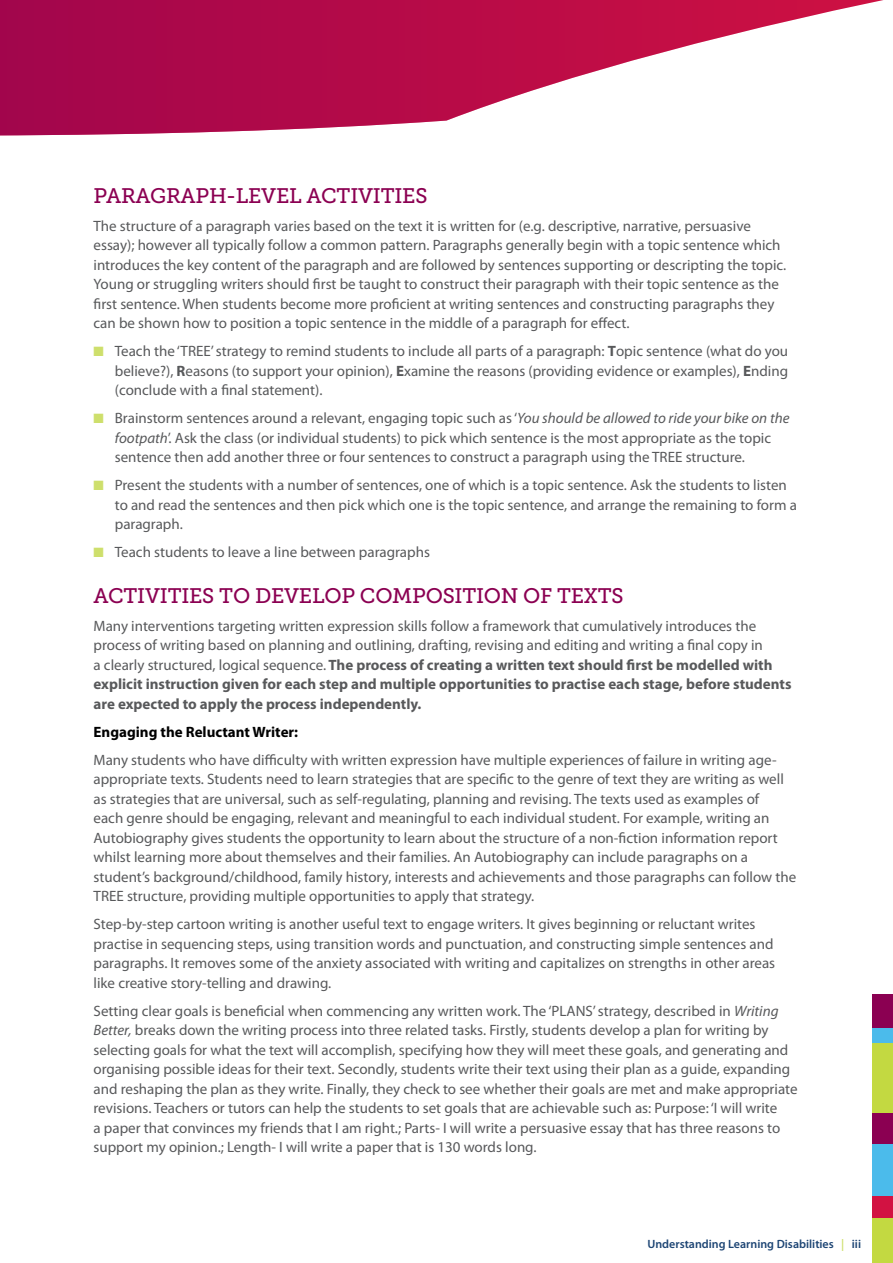
<style>
.page{position:relative;width:893px;height:1263px;background:#fff}
.page>*{position:absolute;margin:0;border:0;box-sizing:border-box;transform-origin:0 0}
.t1{font:21px "Museo Slab 500";letter-spacing:-.01em;color:#8b0052}
.t2{font:15px/19.5px "Myriad Pro";color:#58595b}
.t3{font:700 15px "Myriad Pro";color:#000}
.t4{font:600 12px "Myriad Pro";color:#1d4574}
.s1{color:#cedf6c}
.s2{font-weight:700}
.s3{font-style:italic}
</style>
<div class="page">
<div style="left:872px;top:1143px;width:21px;height:120px;background:#4bbbeb"></div>
<div style="left:872px;top:1028px;width:21px;height:78px;background:#4bbbeb"></div>
<div style="left:872px;top:1196px;width:21px;height:30px;background:#d21242"></div>
<div style="left:872px;top:994px;width:21px;height:34px;background:#8b0052"></div>
<div style="left:872px;top:1218px;width:21px;height:45px;background:#c3d941"></div>
<div style="left:872px;top:1044px;width:21px;height:70px;background:#c3d941"></div>
<div style="left:872px;top:1113px;width:21px;height:30px;background:#8b0052"></div>
<svg style="left:0;top:0;width:883px;height:135px"></svg>
<h1 class="t1" style="left:94px;top:184px;width:335px">PARAGRAPH-LEVEL ACTIVITIES</h1>
<p class="t2" style="left:94px;top:216px;width:694px">The structure of a paragraph varies based on the text it is written for (e.g. descriptive, narrative, persuasive essay); however all typically follow a common pattern. Paragraphs generally begin with a topic sentence which introduces the key content of the paragraph and are followed by sentences supporting or descripting the topic.<br>Young or struggling writers should first be taught to construct their paragraph with their topic sentence as the first sentence. When students become more proficient at writing sentences and constructing paragraphs they can be shown how to position a topic sentence in the middle of a paragraph for effect.</p>
<p class="t2" style="left:115px;top:341px;width:675px;text-align:justify;text-indent:-21px"><span class="s1">■</span> Teach the ‘TREE’ strategy to remind students to include all parts of a paragraph: <span class="s2">T</span>opic sentence (what do you believe?), <span class="s2">R</span>easons (to support your opinion), <span class="s2">E</span>xamine the reasons (providing evidence or examples), <span class="s2">E</span>nding (conclude with a final statement).</p>
<p class="t2" style="left:115px;top:408px;width:676px;text-indent:-21px"><span class="s1">■</span> Brainstorm sentences around a relevant, engaging topic such as ‘<span class="s3">You should be allowed to ride your bike on the footpath</span>’. Ask the class (or individual students) to pick which sentence is the most appropriate as the topic sentence then add another three or four sentences to construct a paragraph using the TREE structure.</p>
<p class="t2" style="left:115px;top:475px;width:684px;text-indent:-21px"><span class="s1">■</span> Present the students with a number of sentences, one of which is a topic sentence. Ask the students to listen to and read the sentences and then pick which one is the topic sentence, and arrange the remaining to form a paragraph.</p>
<p class="t2" style="left:94px;top:542px;width:338px"><span class="s1">■</span> Teach students to leave a line between paragraphs</p>
<h1 class="t1" style="left:94px;top:584px;width:531px">ACTIVITIES TO DEVELOP COMPOSITION OF TEXTS</h1>
<p class="t2" style="left:94px;top:616px;width:699px">Many interventions targeting written expression skills follow a framework that cumulatively introduces the process of writing based on planning and outlining, drafting, revising and editing and writing a final copy in<br>a clearly structured, logical sequence. <span class="s2">The process of creating a written text should first be modelled with explicit instruction given for each step and multiple opportunities to practise each stage, before students are expected to apply the process independently.</span></p>
<p class="t3" style="left:94px;top:722px;width:206px">Engaging the Reluctant Writer:</p>
<p class="t2" style="left:94px;top:750px;width:704px">Many students who have difficulty with written expression have multiple experiences of failure in writing age&shy;appropriate texts. Students need to learn strategies that are specific to the genre of text they are writing as well as strategies that are universal, such as self-regulating, planning and revising. The texts used as examples of<br>each genre should be engaging, relevant and meaningful to each individual student. For example, writing an Autobiography gives students the opportunity to learn about the structure of a non-fiction information report whilst learning more about themselves and their families. An Autobiography can include paragraphs on a student’s background/childhood, family history, interests and achievements and those paragraphs can follow the TREE structure, providing multiple opportunities to apply that strategy.</p>
<p class="t2" style="left:94px;top:914px;width:683px">Step-by-step cartoon writing is another useful text to engage writers. It gives beginning or reluctant writes practise in sequencing steps, using transition words and punctuation, and constructing simple sentences and paragraphs. It removes some of the anxiety associated with writing and capitalizes on strengths in other areas like creative story-telling and drawing.</p>
<p class="t2" style="left:94px;top:1001px;width:705px">Setting clear goals is beneficial when commencing any written work. The ‘PLANS’ strategy, described in <span class="s3">Writing Better,</span> breaks down the writing process into three related tasks. Firstly, students develop a plan for writing by selecting goals for what the text will accomplish, specifying how they will meet these goals, and generating and organising possible ideas for their text. Secondly, students write their text using their plan as a guide, expanding and reshaping the plan as they write. Finally, they check to see whether their goals are met and make appropriate revisions. Teachers or tutors can help the students to set goals that are achievable such as: Purpose: ‘I will write<br>a paper that convinces my friends that I am right.; Parts- I will write a persuasive essay that has three reasons to support my opinion.; Length- I will write a paper that is 130 words long.</p>
<p class="t4" style="left:647px;top:1236px;width:215px">Understanding Learning Disabilities <span class="s1">|</span> iii</p>
</div>
